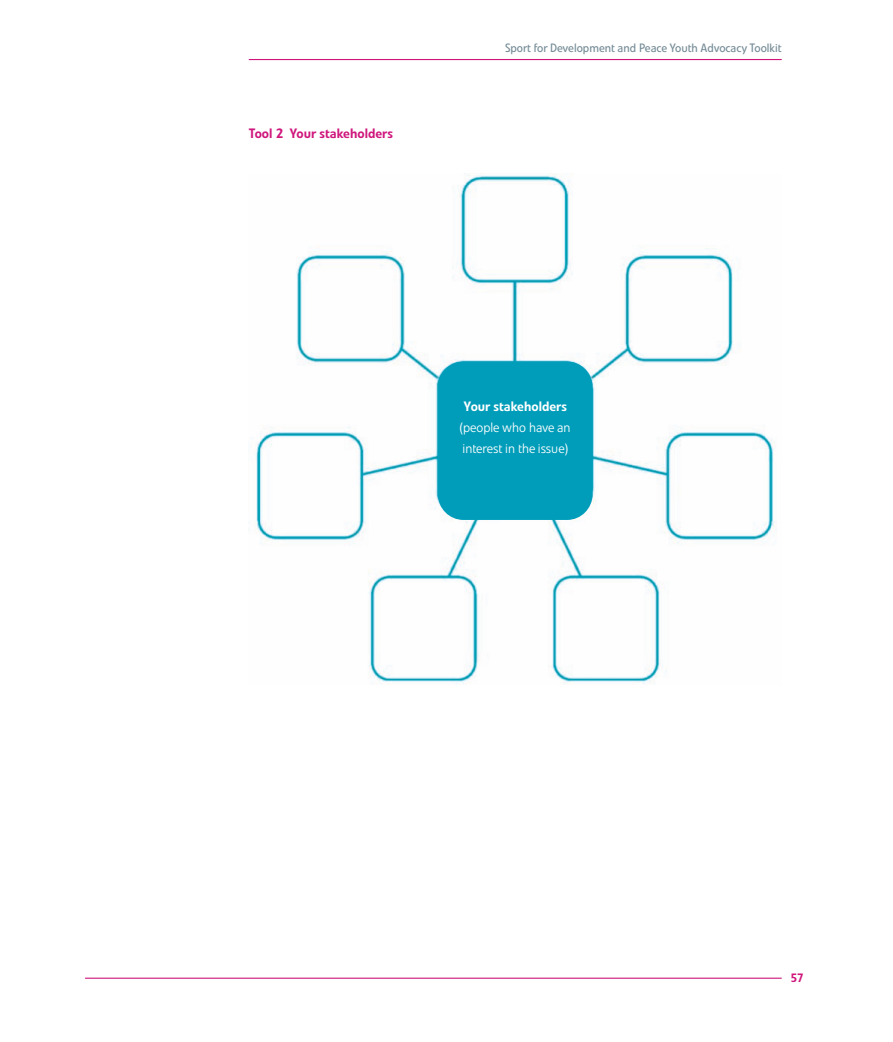
<style>
.page{position:relative;width:893px;height:1042px;background:#fff}
.page>*{position:absolute;margin:0;border:0;box-sizing:border-box;transform-origin:0 0}
.t1{font:300 13.5px/21px "Evo BQ";color:#fff}
.t2{font:500 13.5px "Evo BQ";color:#cf167c}
.t3{font:500 13.5px "Evo BQ";color:#fff}
.t4{font:12px "Evo BQ";color:#738a95}
.t5{font:500 12px "Evo BQ";color:#cf167c}
</style>
<div class="page">
<hr style="left:85px;top:977px;width:697px;height:2px;background:#cf167c">
<hr style="left:249px;top:59px;width:533px;height:1px;background:#cf167c">
<img style="left:255px;top:174px;width:522px;height:510px">
<div style="left:438px;top:361px;width:154px;height:159px;background:#009dba;border-radius:26px"></div>
<p class="t2" style="left:249px;top:128px;width:146px">Tool 2 Your stakeholders</p>
<p class="t4" style="left:505px;top:43px;width:278px">Sport for Development and Peace Youth Advocacy Toolkit</p>
<p class="t3" style="left:464px;top:401px;width:105px">Your stakeholders</p>
<p class="t1" style="left:460px;top:418px;width:112px">(people who have an interest in the issue)</p>
<p class="t5" style="left:791px;top:973px;width:14px">57</p>
</div>
